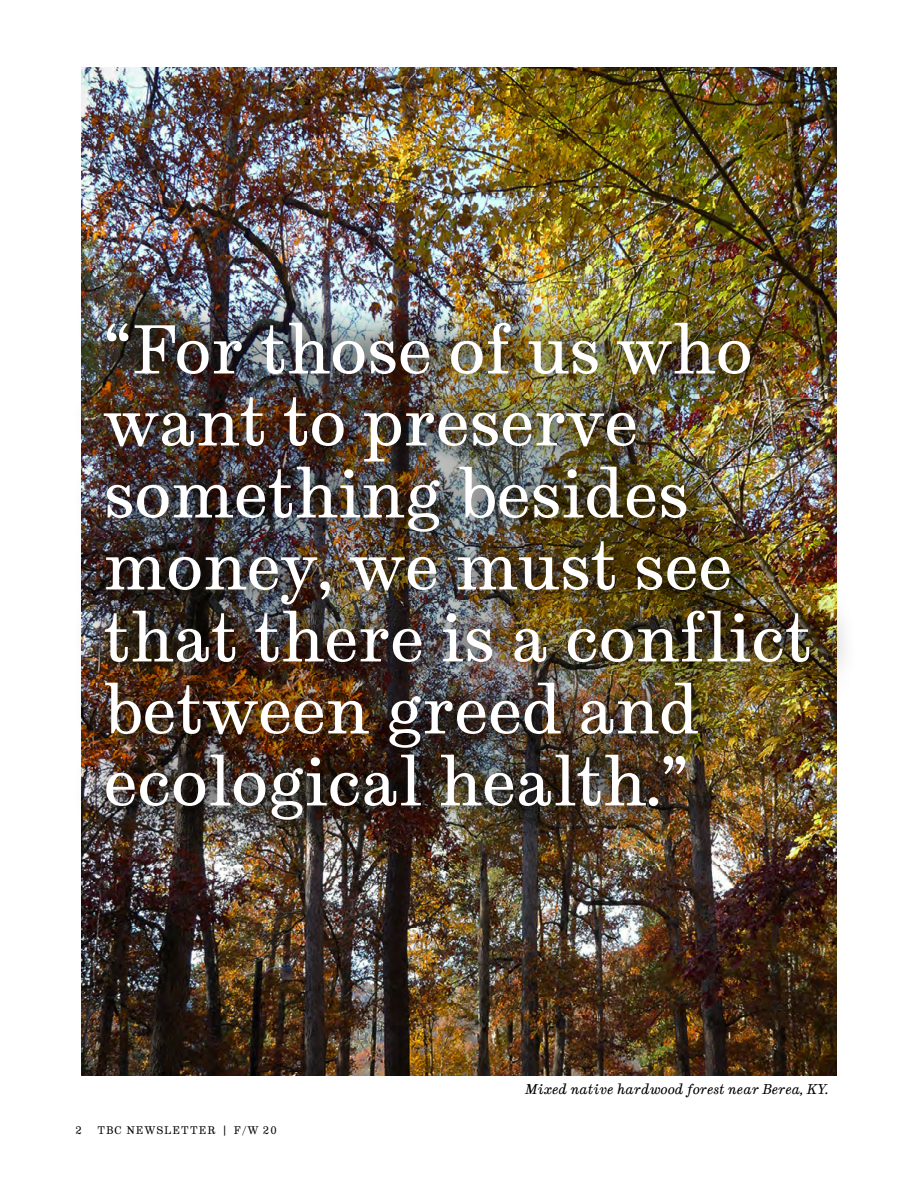
<style>
.page{position:relative;width:918px;height:1188px;background:#fff}
.page>*{position:absolute;margin:0;border:0;box-sizing:border-box;transform-origin:0 0}
.t1{font:65.85px/72px "Munson";color:#fff;scale:1.04 1}
.t2{font:italic 13.5px "Munson";color:#000}
.t3{font:10.5px "Munson";letter-spacing:.1em;color:#000}
</style>
<div class="page">
<img style="left:81px;top:67px;width:756px;height:1008px">
<div style="left:70px;top:279px;width:789px;height:585px;background:#000;opacity:.74"></div>
<p class="t1" style="left:104px;top:314px;width:682px">“For those of us who want to preserve something besides money, we must see that there is a conflict between greed and ecological health.”</p>
<p class="t3" style="left:76px;top:1124px;width:8px">2</p>
<p class="t3" style="left:98px;top:1124px;width:181px">TBC NEWSLETTER | F/W 20</p>
<p class="t2" style="left:525px;top:1080px;width:305px">Mixed native hardwood forest near Berea, KY.</p>
</div>
